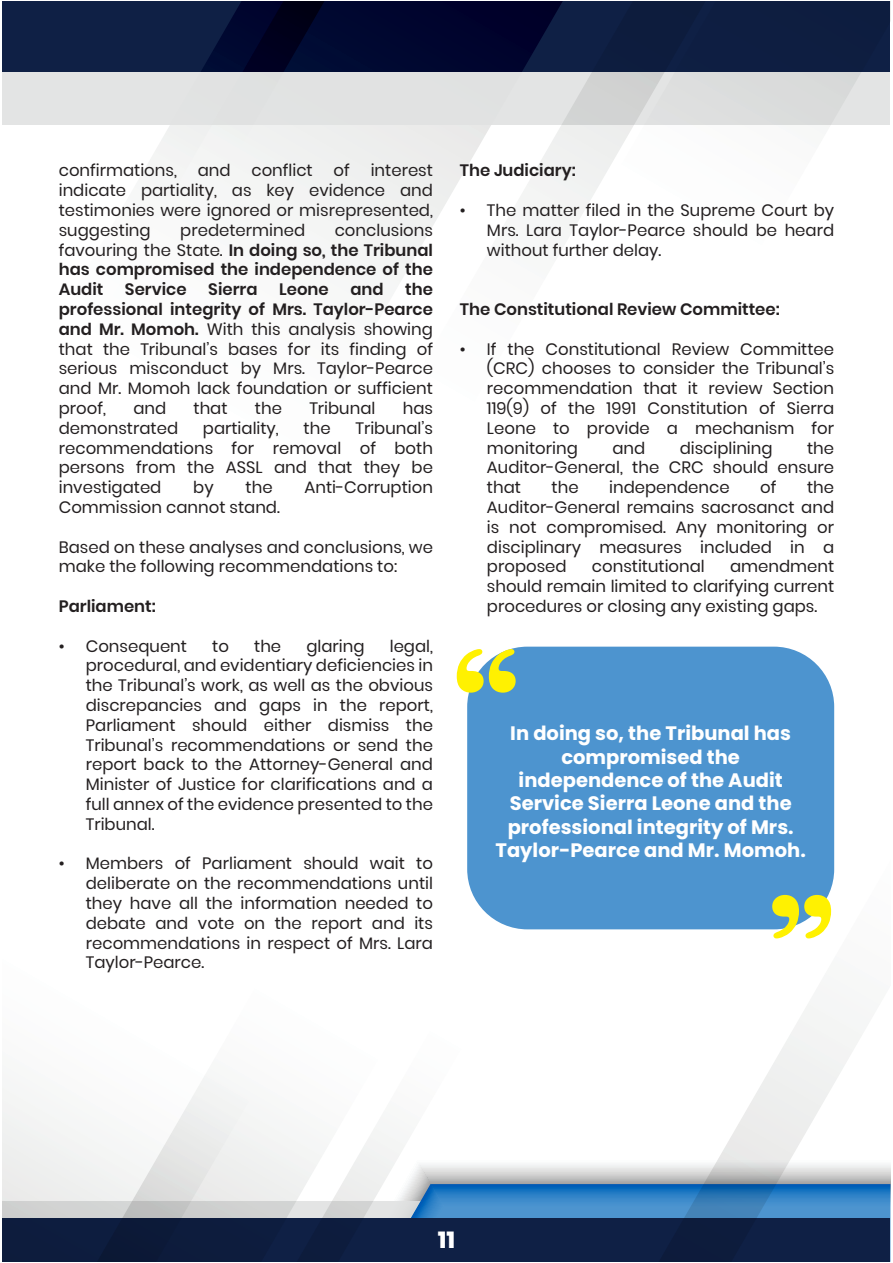
<style>
.page{position:relative;width:893px;height:1263px;background:#fff}
.page>*{position:absolute;margin:0;border:0;box-sizing:border-box;transform-origin:0 0}
.t1{font:900 123.45px "Fraunces 9 pt";color:#fff101}
.t2{font:800 22.5px "Poppins";color:#fff}
.t3{font:700 19.5px/23.4px "Poppins";color:#fff;text-align:center}
.t4{font:16.5px/19.8px "Poppins";color:#231f20;text-align:justify}
.t5{font:600 16.5px/19.8px "Poppins";color:#231f20;text-align:justify}
.s1{font-weight:400}
.s2{font-weight:600}
</style>
<div class="page">
<div style="left:3px;top:1px;width:887px;height:71px;background:#0f2045"></div>
<svg style="left:493px;top:1164px;width:132px;height:55px;background:#6c9ec8"></svg>
<div style="left:3px;top:1219px;width:887px;height:43px;background:#0f2045"></div>
<svg style="left:584px;top:72px;width:306px;height:138px"></svg>
<svg style="left:625px;top:737px;width:265px;height:482px"></svg>
<svg style="left:410px;top:1164px;width:83px;height:55px;background:#76a3c9"></svg>
<svg style="left:281px;top:1128px;width:129px;height:91px"></svg>
<svg style="left:3px;top:1076px;width:278px;height:186px"></svg>
<svg style="left:351px;top:1px;width:233px;height:281px"></svg>
<svg style="left:30px;top:1px;width:321px;height:253px"></svg>
<div style="left:467px;top:647px;width:367px;height:282px;background:#4d94cf;border-radius:60px"></div>
<p class="t4" style="left:59px;top:161px;width:120px">confirmations,</p>
<p class="t4" style="left:198px;top:161px;width:34px">and</p>
<p class="t4" style="left:251px;top:161px;width:63px">conflict</p>
<p class="t4" style="left:334px;top:161px;width:18px">of</p>
<p class="t4" style="left:59px;top:161px;width:376px;text-indent:312px">interest indicate partiality, as key evidence and testimonies were ignored or misrepresented, suggesting</p>
<p class="t5" style="left:59px;top:220px;width:376px;text-indent:276px"><span class="s1">conclusions favouring the State.</span> In doing so, the Tribunal has compromised the independence of the Audit</p>
<p class="t4" style="left:180px;top:220px;width:126px">predetermined</p>
<p class="t5" style="left:125px;top:280px;width:63px">Service</p>
<p class="t5" style="left:208px;top:280px;width:51px">Sierra</p>
<p class="t5" style="left:279px;top:280px;width:51px">Leone</p>
<p class="t5" style="left:350px;top:280px;width:35px">and</p>
<p class="t4" style="left:59px;top:280px;width:376px;text-indent:346px"><span class="s2">the professional integrity of Mrs. Taylor-Pearce and Mr. Momoh.</span> With this analysis showing that the Tribunal’s bases for its finding of serious misconduct by Mrs. Taylor-Pearce and Mr. Momoh lack foundation or sufficient proof,</p>
<p class="t4" style="left:133px;top:398px;width:34px">and</p>
<p class="t4" style="left:194px;top:398px;width:36px">that</p>
<p class="t4" style="left:255px;top:398px;width:29px">the</p>
<p class="t4" style="left:309px;top:398px;width:68px">Tribunal</p>
<p class="t4" style="left:403px;top:398px;width:32px">has</p>
<p class="t4" style="left:59px;top:418px;width:121px">demonstrated</p>
<p class="t4" style="left:203px;top:418px;width:77px">partiality,</p>
<p class="t4" style="left:304px;top:418px;width:29px">the</p>
<p class="t4" style="left:59px;top:418px;width:376px;text-indent:297px">Tribunal’s recommendations for removal of both persons from the ASSL and that they be investigated</p>
<p class="t4" style="left:193px;top:478px;width:22px">by</p>
<p class="t4" style="left:246px;top:478px;width:29px">the</p>
<p class="t4" style="left:305px;top:478px;width:130px">Anti-Corruption</p>
<p class="t4" style="left:59px;top:497px;width:223px">Commission cannot stand.</p>
<p class="t4" style="left:59px;top:537px;width:376px">Based on these analyses and conclusions, we make the following recommendations to:</p>
<p class="t5" style="left:59px;top:596px;width:99px">Parliament:</p>
<p class="t4" style="left:59px;top:636px;width:130px">• Consequent</p>
<p class="t4" style="left:212px;top:636px;width:18px">to</p>
<p class="t4" style="left:254px;top:636px;width:29px">the</p>
<p class="t4" style="left:306px;top:636px;width:60px">glaring</p>
<p class="t4" style="left:86px;top:636px;width:349px;text-indent:304px">legal, procedural, and evidentiary deficiencies in the Tribunal’s work, as well as the obvious discrepancies and gaps in the report, Parliament should either dismiss the Tribunal’s recommendations or send the report back to the Attorney-General and Minister of Justice for clarifications and a full annex of the evidence presented to the Tribunal.</p>
<p class="t4" style="left:86px;top:854px;width:349px;text-indent:-27px">• Members of Parliament should wait to deliberate on the recommendations until they have all the information needed to debate and vote on the report and its recommendations in respect of Mrs. Lara Taylor-Pearce.</p>
<p class="t5" style="left:460px;top:161px;width:117px">The Judiciary:</p>
<p class="t4" style="left:487px;top:200px;width:349px;text-indent:-27px">• The matter filed in the Supreme Court by Mrs. Lara Taylor-Pearce should be heard without further delay.</p>
<p class="t5" style="left:460px;top:299px;width:321px">The Constitutional Review Committee:</p>
<p class="t4" style="left:487px;top:339px;width:349px;text-indent:-27px">• If the Constitutional Review Committee (CRC) chooses to consider the Tribunal’s recommendation that it review Section 119(9) of the 1991 Constitution of Sierra Leone to provide a mechanism for monitoring</p>
<p class="t4" style="left:612px;top:438px;width:34px">and</p>
<p class="t4" style="left:680px;top:438px;width:94px">disciplining</p>
<p class="t4" style="left:487px;top:438px;width:349px;text-indent:320px">the Auditor-General, the CRC should ensure that</p>
<p class="t4" style="left:552px;top:478px;width:29px">the</p>
<p class="t4" style="left:609px;top:478px;width:122px">independence</p>
<p class="t4" style="left:760px;top:478px;width:18px">of</p>
<p class="t4" style="left:487px;top:478px;width:349px;text-indent:320px">the Auditor-General remains sacrosanct and is not compromised. Any monitoring or disciplinary measures included in a proposed</p>
<p class="t4" style="left:592px;top:557px;width:114px">constitutional</p>
<p class="t4" style="left:487px;top:557px;width:349px;text-indent:243px">amendment should remain limited to clarifying current procedures or closing any existing gaps.</p>
<h1 class="t1" style="left:454px;top:605px;width:66px">“</h1>
<p class="t3" style="left:496px;top:722px;width:312px">In doing so, the Tribunal has compromised the independence of the Audit<br>Service Sierra Leone and the professional integrity of Mrs.<br>Taylor-Pearce and Mr. Momoh.</p>
<h1 class="t1" style="left:769px;top:850px;width:67px">”</h1>
<h2 class="t2" style="left:438px;top:1227px;width:19px">11</h2>
</div>
